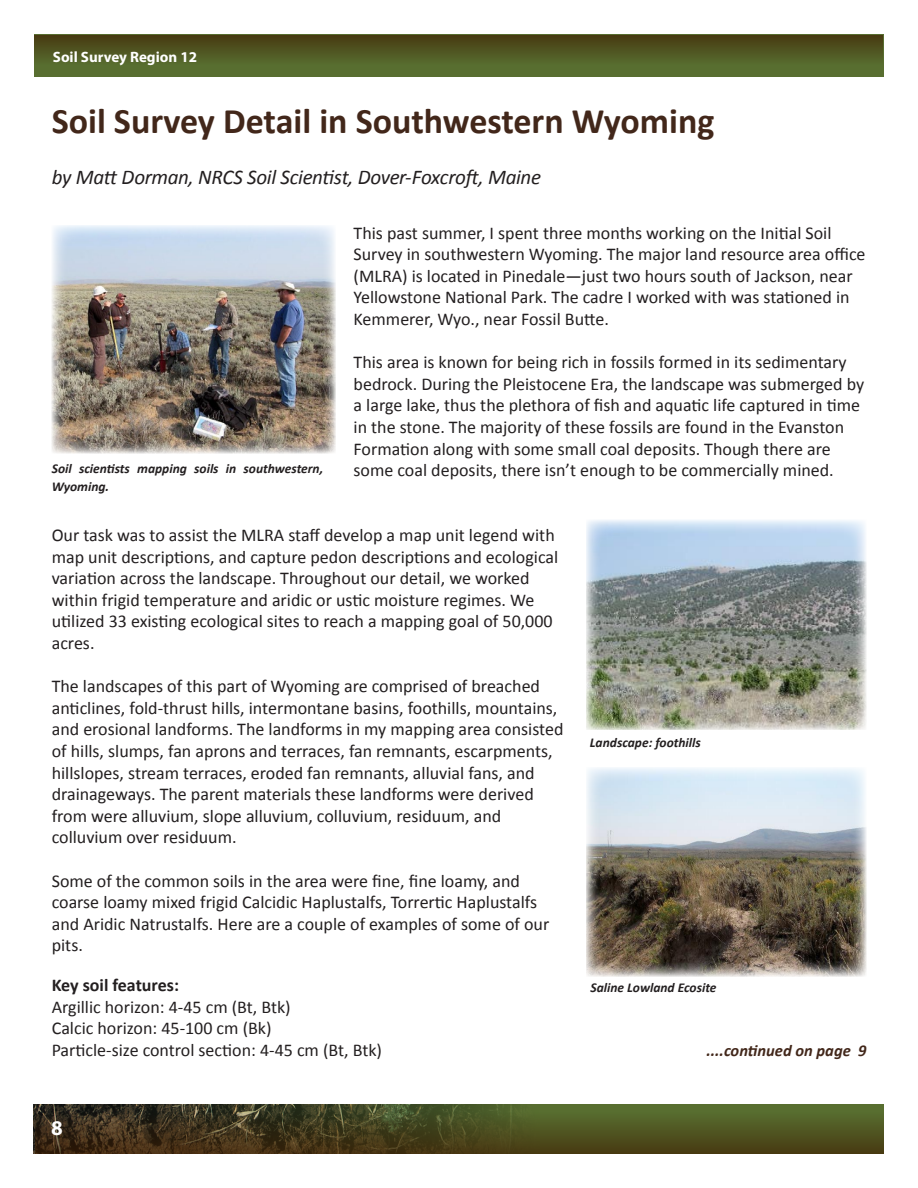
<style>
.page{position:relative;width:918px;height:1188px;background:#fff}
.page>*{position:absolute;margin:0;border:0;box-sizing:border-box;transform-origin:0 0}
.Article_Title{font:700 36px "Calibri";color:#42271a}
.Byline{font:italic 21px "Calibri";letter-spacing:-.015em;color:#231f20}
.t1{font:700 21px "Myriad Pro";color:#fff}
.t2{font:18px/21.6px "Calibri";color:#231f20}
.t3{font:700 18px "Calibri";color:#231f20}
.Article_Title-2{font:italic 700 16.5px "Calibri";color:#42271a}
.t4{font:700 15px "Myriad Pro";color:#fff}
.t5{font:italic 700 13.5px/18px "Calibri";color:#231f20}
</style>
<div class="page">
<div style="left:34px;top:1104px;width:850px;height:50px;background:#586e30"></div>
<div style="left:34px;top:34px;width:850px;height:43px;background:#586e30"></div>
<svg style="left:34px;top:35px;width:849px;height:24px;background:#4d4d1d"></svg>
<img style="left:33px;top:1104px;width:478px;height:50px">
<svg style="left:35px;top:1112px;width:849px;height:42px;background:#47441e"></svg>
<img style="left:52px;top:225px;width:284px;height:228px">
<img style="left:586px;top:520px;width:281px;height:210px">
<img style="left:586px;top:768px;width:281px;height:209px">
<p class="t4" style="left:53px;top:47px;width:146px">Soil Survey Region 12</p>
<p class="Article_Title" style="left:52px;top:98px;width:664px">Soil Survey Detail in Southwestern Wyoming</p>
<p class="Byline" style="left:52px;top:162px;width:491px">by Matt Dorman, NRCS Soil Scientist, Dover-Foxcroft, Maine</p>
<p class="t5" style="left:52px;top:460px;width:273px">Soil scientists mapping soils in southwestern,<br>Wyoming.</p>
<p class="t2" style="left:354px;top:222px;width:513px">This past summer, I spent three months working on the Initial Soil Survey in southwestern Wyoming. The major land resource area office (MLRA) is located in Pinedale—just two hours south of Jackson, near Yellowstone National Park. The cadre I worked with was stationed in Kemmerer, Wyo., near Fossil Butte.</p>
<p class="t2" style="left:354px;top:351px;width:512px">This area is known for being rich in fossils formed in its sedimentary bedrock. During the Pleistocene Era, the landscape was submerged by a large lake, thus the plethora of fish and aquatic life captured in time in the stone. The majority of these fossils are found in the Evanston Formation along with some small coal deposits. Though there are some coal deposits, there isn’t enough to be commercially mined.</p>
<p class="t2" style="left:52px;top:524px;width:508px">Our task was to assist the MLRA staff develop a map unit legend with map unit descriptions, and capture pedon descriptions and ecological variation across the landscape. Throughout our detail, we worked within frigid temperature and aridic or ustic moisture regimes. We utilized 33 existing ecological sites to reach a mapping goal of 50,000 acres.</p>
<p class="t2" style="left:52px;top:675px;width:513px">The landscapes of this part of Wyoming are comprised of breached anticlines, fold-thrust hills, intermontane basins, foothills, mountains, and erosional landforms. The landforms in my mapping area consisted of hills, slumps, fan aprons and terraces, fan remnants, escarpments, hillslopes, stream terraces, eroded fan remnants, alluvial fans, and drainageways. The parent materials these landforms were derived from were alluvium, slope alluvium, colluvium, residuum, and colluvium over residuum.</p>
<p class="t2" style="left:52px;top:870px;width:499px">Some of the common soils in the area were fine, fine loamy, and coarse loamy mixed frigid Calcidic Haplustalfs, Torrertic Haplustalfs and Aridic Natrustalfs. Here are a couple of examples of some of our pits.</p>
<p class="t3" style="left:52px;top:973px;width:129px">Key soil features:</p>
<p class="t2" style="left:52px;top:996px;width:240px">Argillic horizon: 4-45 cm (Bt, Btk)</p>
<p class="t2" style="left:52px;top:1017px;width:221px">Calcic horizon: 45-100 cm (Bk)</p>
<p class="t2" style="left:52px;top:1039px;width:332px">Particle-size control section: 4-45 cm (Bt, Btk)</p>
<p class="t1" style="left:51px;top:1114px;width:13px">8</p>
<p class="t5" style="left:590px;top:734px;width:112px">Landscape: foothills</p>
<p class="t5" style="left:590px;top:979px;width:128px">Saline Lowland Ecosite</p>
<p class="Article_Title-2" style="left:706px;top:1040px;width:162px">....continued on page 9</p>
</div>
